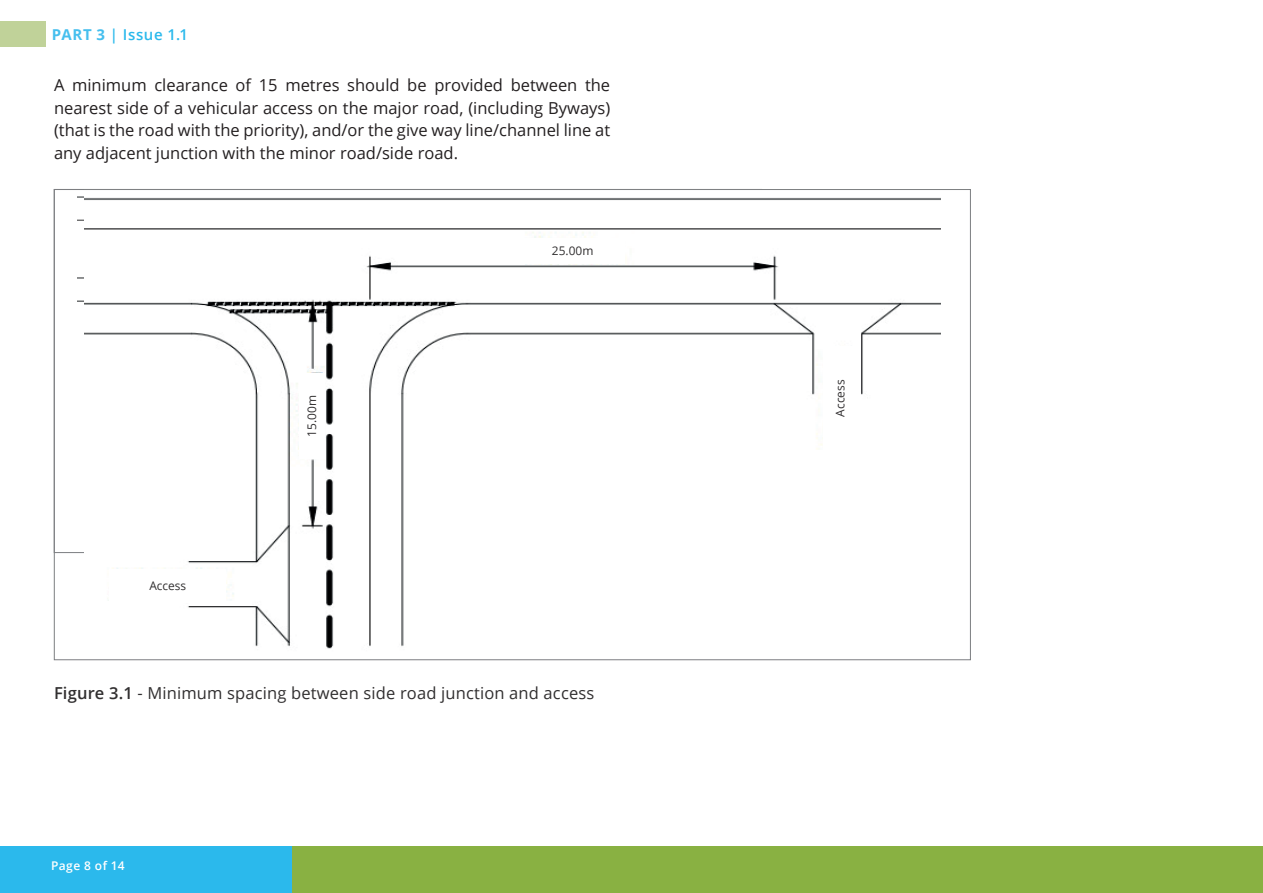
<style>
.page{position:relative;width:1263px;height:893px;background:#fff}
.page>*{position:absolute;margin:0;border:0;box-sizing:border-box;transform-origin:0 0}
.t1{font:16.5px/22.5px "Open Sans";color:#231f20;text-align:justify}
.t2{font:16.5px "Open Sans";letter-spacing:.01em;color:#312f30}
.t3{font:600 15px "Open Sans";letter-spacing:.04em;color:#2bb9ec}
.t4{font:600 12px "Open Sans";letter-spacing:.04em;color:#fff}
.t5{font:11.85px "Open Sans";color:#312f30}
.s1{font-weight:700;color:#46bfee}
.s2{font-weight:600}
</style>
<div class="page">
<div style="left:0;top:846px;width:293px;height:47px;background:#2bb9ec"></div>
<div style="left:292px;top:846px;width:971px;height:47px;background:#89b142"></div>
<div style="left:0;top:21px;width:46px;height:26px;background:#c0d299"></div>
<img style="left:84px;top:197px;width:856px;height:452px">
<div style="left:521px;top:238px;width:104px;height:25px;background:#fff"></div>
<div style="left:823px;top:346px;width:34px;height:104px;background:#fff"></div>
<div style="left:109px;top:569px;width:117px;height:34px;background:#fff"></div>
<div style="left:299px;top:373px;width:25px;height:85px;background:#fff"></div>
<p class="t3" style="left:52px;top:24px;width:138px"><span class="s1">PART 3</span> | Issue 1.1</p>
<p class="t1" style="left:54px;top:74px;width:558px">A minimum clearance of 15 metres should be provided between the nearest side of a vehicular access on the major road, (including Byways) (that is the road with the priority), and/or the give way line/channel line at any adjacent junction with the minor road/side road.</p>
<p class="t5" style="left:149px;top:578px;width:38px">Access</p>
<p class="t5" style="left:304px;top:436px;width:43px;rotate:-90deg">15.00m</p>
<p class="t5" style="left:552px;top:243px;width:43px">25.00m</p>
<p class="t2" style="left:54px;top:682px;width:542px"><span class="s2">Figure 3.1</span> - Minimum spacing between side road junction and access</p>
<p class="t4" style="left:51px;top:858px;width:75px">Page 8 of 14</p>
<p class="t5" style="left:832px;top:416px;width:38px;rotate:-90deg">Access</p>
</div>
